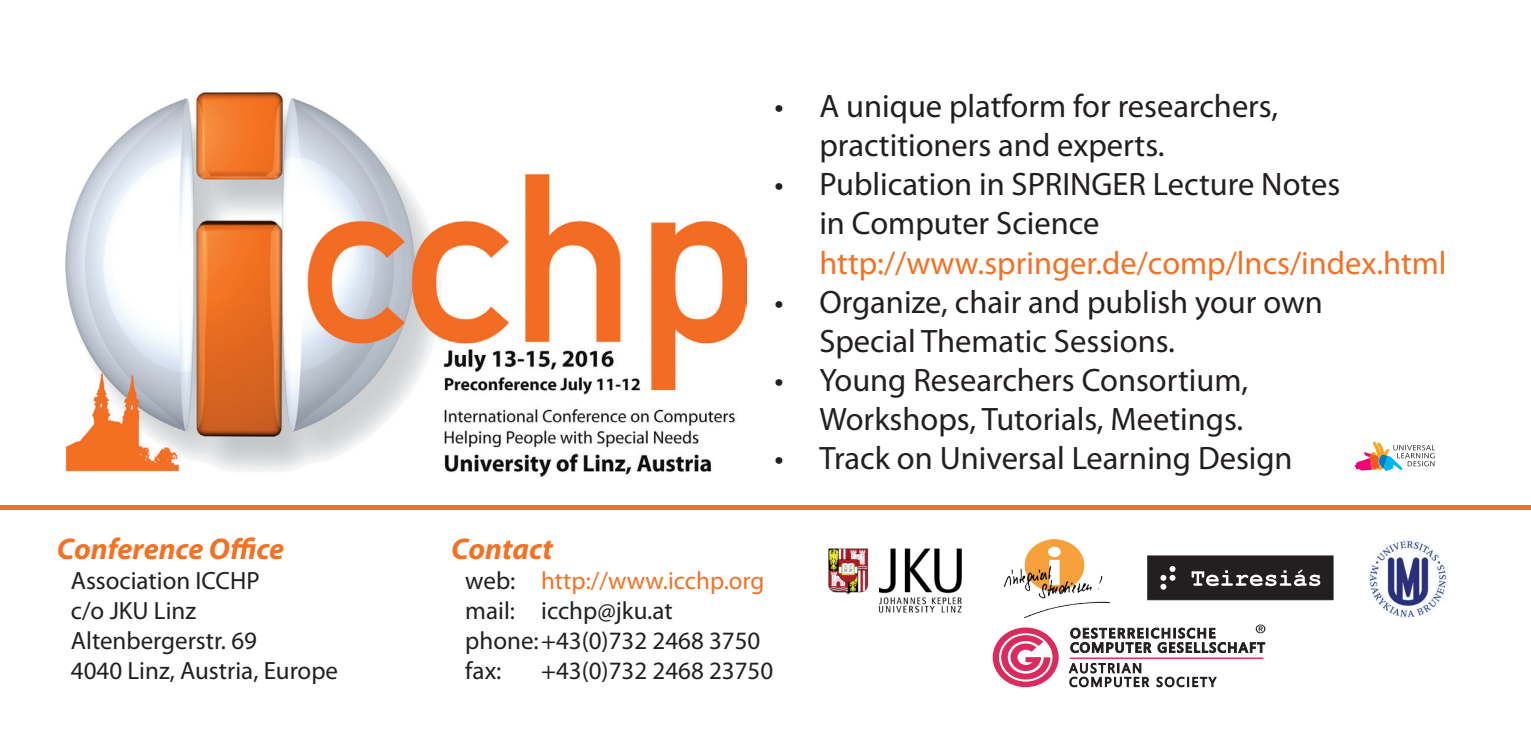
<style>
.page{position:relative;width:1531px;height:752px;background:#fff}
.page>*{position:absolute;margin:0;border:0;box-sizing:border-box;transform-origin:0 0}
.t1{font:32.5px/39px "Myriad Pro";color:#231f20}
.t2{font:32.5px "Myriad Pro";color:#f37124}
.t3{font:italic 700 30px "Myriad Pro";color:#f37124}
.t4{font:25px/30px "Myriad Pro";color:#231f20}
.s1{color:#f37124}
</style>
<div class="page">
<div style="left:0;top:505px;width:1531px;height:5px;background:#f37124"></div>
<svg style="left:1354px;top:441px;width:81px;height:30px"></svg>
<img style="left:66px;top:93px;width:681px;height:384px">
<img style="left:1369px;top:540px;width:78px;height:78px">
<img style="left:828px;top:548px;width:134px;height:65px">
<img style="left:1004px;top:539px;width:106px;height:77px">
<div style="left:1147px;top:555px;width:186px;height:44px;background:#231f20;border:1px solid #231f20"></div>
<svg style="left:1160px;top:566px;width:15px;height:23px"></svg>
<svg style="left:1191px;top:569px;width:129px;height:17px"></svg>
<hr style="left:1070px;top:657px;width:193px;height:1px;background:#da2b5e">
<svg style="left:1157px;top:676px;width:59px;height:10px"></svg>
<svg style="left:1069px;top:662px;width:80px;height:24px"></svg>
<svg style="left:992px;top:627px;width:66px;height:59px"></svg>
<svg style="left:1070px;top:624px;width:195px;height:28px"></svg>
<p class="t3" style="left:57px;top:529px;width:229px">Conference Office</p>
<p class="t4" style="left:71px;top:565px;width:269px">Association ICCHP<br>c/o JKU Linz<br>Altenbergerstr. 69<br>4040 Linz, Austria, Europe</p>
<p class="t1" style="left:819px;top:86px;width:460px;text-indent:-45px">• A unique platform for researchers, practitioners and experts.</p>
<p class="t1" style="left:819px;top:164px;width:522px;text-indent:-45px">• Publication in SPRINGER Lecture Notes in Computer Science</p>
<p class="t2" style="left:819px;top:242px;width:629px">http://www.springer.de/comp/lncs/index.html</p>
<p class="t1" style="left:819px;top:281px;width:505px;text-indent:-45px">• Organize, chair and publish your own<br>Special Thematic Sessions.</p>
<p class="t1" style="left:774px;top:359px;width:475px;text-align:right">• Young Researchers Consortium,<br>Workshops, Tutorials, Meetings.</p>
<p class="t1" style="left:774px;top:437px;width:520px">• Track on Universal Learning Design</p>
<p class="t3" style="left:451px;top:529px;width:103px">Contact</p>
<p class="t4" style="left:465px;top:565px;width:301px">web: <span class="s1">http://www.icchp.org </span>mail: icchp@jku.at phone:+43(0)732 2468 3750 fax:</p>
<p class="t4" style="left:541px;top:655px;width:234px">+43(0)732 2468 23750</p>
</div>
